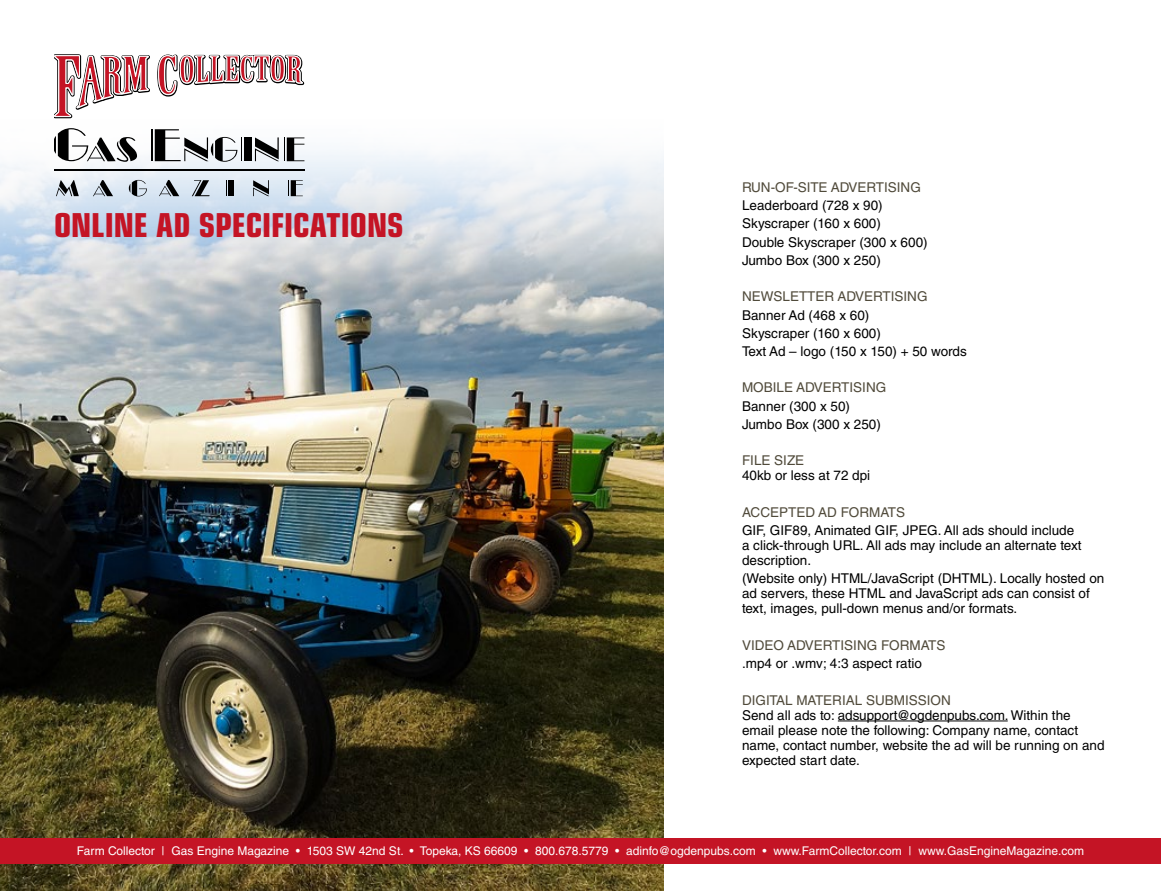
<style>
.page{position:relative;width:1161px;height:891px;background:#fff}
.page>*{position:absolute;margin:0;border:0;box-sizing:border-box;transform-origin:0 0}
.t1{font:700 condensed 33px "Eurostile LT Std";letter-spacing:-.01em;color:#c41425}
.t2{font:13.5px/15px "Helvetica LT Std";color:#000}
.t3{font:13.5px "Helvetica LT Std";color:#504a3a}
.t4{font:12px "Helvetica LT Std";color:#fff}
</style>
<div class="page">
<img style="left:0;top:129px;width:664px;height:762px">
<div style="left:0;top:838px;width:1161px;height:26px;background:#c41425"></div>
<hr style="left:838px;top:721px;width:170px;height:1px;background:#000">
<svg style="left:54px;top:54px;width:251px;height:65px"></svg>
<svg style="left:289px;top:180px;width:14px;height:16px"></svg>
<div style="left:228px;top:180px;width:5px;height:16px;background:#000"></div>
<svg style="left:226px;top:180px;width:1px;height:16px"></svg>
<svg style="left:253px;top:180px;width:16px;height:16px"></svg>
<svg style="left:192px;top:180px;width:18px;height:16px"></svg>
<svg style="left:159px;top:180px;width:20px;height:16px"></svg>
<svg style="left:129px;top:180px;width:18px;height:16px"></svg>
<svg style="left:93px;top:180px;width:20px;height:16px"></svg>
<svg style="left:56px;top:180px;width:23px;height:16px"></svg>
<hr style="left:54px;top:169px;width:251px;height:1px;background:#000">
<svg style="left:255px;top:137px;width:49px;height:24px"></svg>
<div style="left:244px;top:137px;width:7px;height:24px;background:#000"></div>
<hr style="left:151px;top:129px;width:2px;height:32px;background:#000">
<svg style="left:54px;top:128px;width:83px;height:34px"></svg>
<svg style="left:155px;top:129px;width:87px;height:33px"></svg>
<h1 class="t1" style="left:54px;top:206px;width:351px">ONLINE AD SPECIFICATIONS</h1>
<p class="t3" style="left:742px;top:179px;width:180px">RUN-OF-SITE ADVERTISING</p>
<p class="t2" style="left:742px;top:196px;width:187px;line-height:18.3px">Leaderboard (728 x 90)<br>Skyscraper (160 x 600)<br>Double Skyscraper (300 x 600)<br>Jumbo Box (300 x 250)</p>
<p class="t3" style="left:742px;top:289px;width:187px">NEWSLETTER ADVERTISING</p>
<p class="t2" style="left:742px;top:306px;width:226px;line-height:18.3px">Banner Ad (468 x 60)<br>Skyscraper (160 x 600)<br>Text Ad – logo (150 x 150) + 50 words</p>
<p class="t3" style="left:742px;top:380px;width:146px">MOBILE ADVERTISING</p>
<p class="t2" style="left:742px;top:397px;width:140px;line-height:18.3px">Banner (300 x 50)<br>Jumbo Box (300 x 250)</p>
<p class="t3" style="left:742px;top:453px;width:64px">FILE SIZE</p>
<p class="t2" style="left:742px;top:468px;width:130px">40kb or less at 72 dpi</p>
<p class="t3" style="left:742px;top:504px;width:165px">ACCEPTED AD FORMATS</p>
<p class="t2" style="left:742px;top:523px;width:341px">GIF, GIF89, Animated GIF, JPEG. All ads should include a click-through URL. All ads may include an alternate text description.</p>
<p class="t2" style="left:742px;top:571px;width:364px">(Website only) HTML/JavaScript (DHTML). Locally hosted on ad servers, these HTML and JavaScript ads can consist of text, images, pull-down menus and/or formats.</p>
<p class="t3" style="left:742px;top:637px;width:205px">VIDEO ADVERTISING FORMATS</p>
<p class="t2" style="left:742px;top:656px;width:182px">.mp4 or .wmv; 4:3 aspect ratio</p>
<p class="t3" style="left:742px;top:692px;width:210px">DIGITAL MATERIAL SUBMISSION</p>
<p class="t2" style="left:742px;top:707px;width:364px">Send all ads to: adsupport@ogdenpubs.com. Within the email please note the following: Company name, contact name, contact number, website the ad will be running on and expected start date.</p>
<p class="t4" style="left:77px;top:844px;width:1009px">Farm Collector | Gas Engine Magazine • 1503 SW 42nd St. • Topeka, KS 66609 • 800.678.5779 • adinfo@ogdenpubs.com • www.FarmCollector.com | www.GasEngineMagazine.com</p>
</div>
